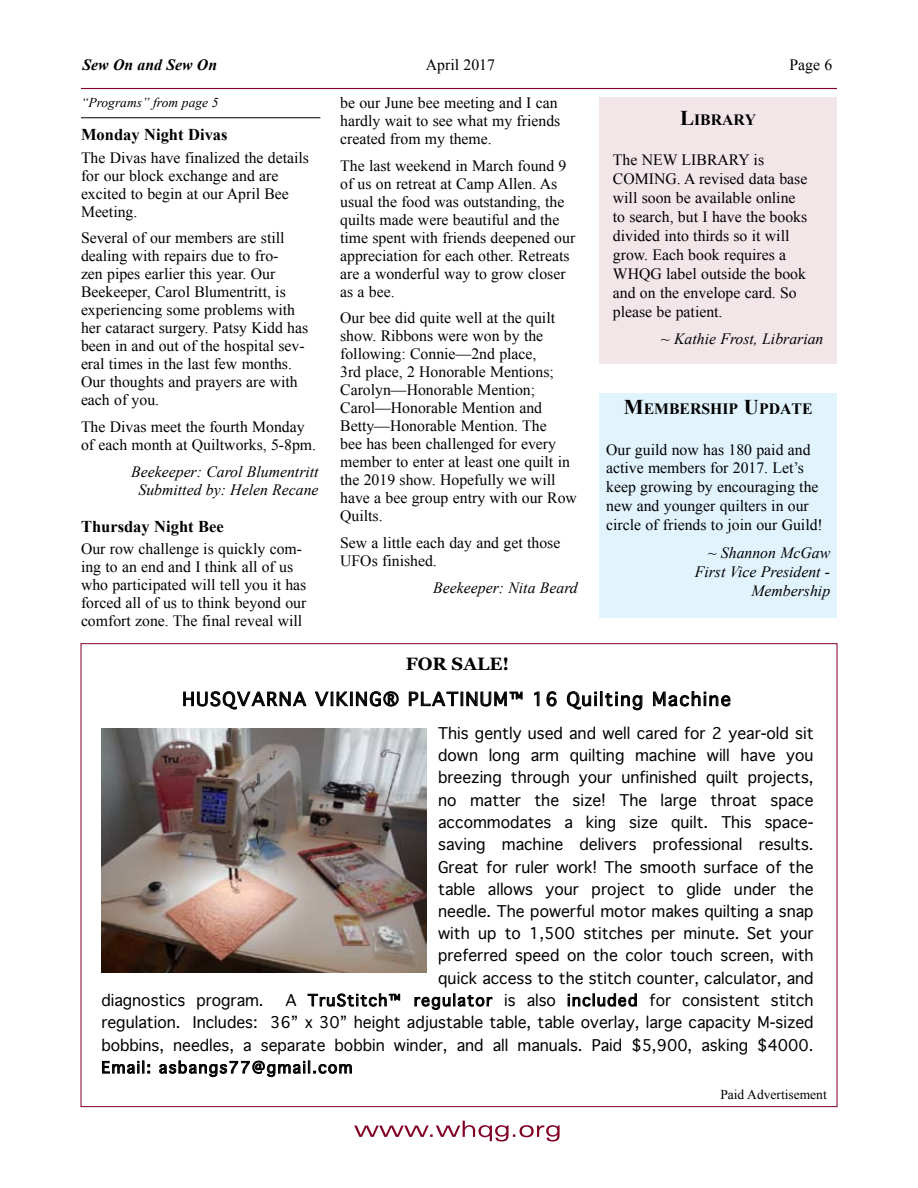
<style>
.page{position:relative;width:918px;height:1188px;background:#fff}
.page>*{position:absolute;margin:0;border:0;box-sizing:border-box;transform-origin:0 0}
.t1{font:18px "Geneva";letter-spacing:.085em;color:#000}
.t2{font:700 18px "Georgia";letter-spacing:.005em;color:#000}
.t3{font:700 16.5px "Times New Roman";color:#000}
.t4{font:15.75px/18px "Times New Roman";color:#000}
.t5{font:italic 15.75px/18.9px "Times New Roman";color:#000;text-align:center}
.t6{font:700 15.75px "Times New Roman";color:#000}
.t7{font:italic 700 15.75px "Times New Roman";color:#000}
.t8{font:15.45px/22.2px "Geneva";color:#000;text-align:justify}
.t9{font:italic 13.5px "Times New Roman";color:#000}
.t10{font:13.5px "Times New Roman";color:#000}
.s1{font-size:21px}
</style>
<div class="page">
<hr style="left:81px;top:88px;width:756px;height:1px;background:#820024">
<svg style="left:354px;top:1121px;width:206px;height:21px"></svg>
<div style="left:599px;top:393px;width:238px;height:225px;background:#e1f3fd"></div>
<div style="left:599px;top:97px;width:238px;height:267px;background:#f3e6e9"></div>
<hr style="left:81px;top:117px;width:239px;height:1px;background:#000">
<svg style="left:183px;top:691px;width:124px;height:18px"></svg>
<svg style="left:315px;top:692px;width:33px;height:14px"></svg>
<div style="left:350px;top:692px;width:3px;height:14px;border:1px solid #000"></div>
<svg style="left:356px;top:691px;width:43px;height:16px"></svg>
<svg style="left:409px;top:692px;width:114px;height:14px"></svg>
<svg style="left:534px;top:692px;width:5px;height:14px"></svg>
<svg style="left:547px;top:691px;width:10px;height:15px"></svg>
<svg style="left:567px;top:691px;width:75px;height:19px"></svg>
<svg style="left:653px;top:691px;width:77px;height:15px"></svg>
<svg style="left:308px;top:993px;width:92px;height:14px"></svg>
<svg style="left:415px;top:994px;width:77px;height:16px"></svg>
<svg style="left:568px;top:993px;width:69px;height:14px"></svg>
<svg style="left:102px;top:1061px;width:48px;height:13px"></svg>
<svg style="left:159px;top:1061px;width:193px;height:16px"></svg>
<img style="left:102px;top:728px;width:324px;height:244px">
<p class="t7" style="left:82px;top:54px;width:136px">Sew On and Sew On</p>
<p class="t4" style="left:426px;top:55px;width:71px">April 2017</p>
<p class="t4" style="left:789px;top:55px;width:32px">Page</p>
<p class="t9" style="left:81px;top:93px;width:129px">“Programs” from page</p>
<p class="t3" style="left:81px;top:123px;width:148px">MONDAY NIGHT DIVAS</p>
<p class="t4" style="left:81px;top:148px;width:230px">The Divas have finalized the details for our block exchange and are excited to begin at our April Bee<br>Meeting.</p>
<p class="t4" style="left:81px;top:229px;width:229px">Several of our members are still dealing with repairs due to fro-<br>zen pipes earlier this year. Our<br>Beekeeper, Carol Blumentritt, is experiencing some problems with her cataract surgery. Patsy Kidd has been in and out of the hospital sev&shy;eral times in the last few months.<br>Our thoughts and prayers are with each of you.</p>
<p class="t4" style="left:81px;top:417px;width:237px">The Divas meet the fourth Monday of each month at Quiltworks, 5-8pm.</p>
<p class="t5" style="left:131px;top:462px;width:189px;line-height:18px">Beekeeper: Carol Blumentritt<br>Submitted by: Helen Recane</p>
<p class="t3" style="left:81px;top:515px;width:144px">THURSDAY NIGHT BEE</p>
<p class="t4" style="left:81px;top:540px;width:227px">Our row challenge is quickly com&shy;ing to an end and I think all of us who participated will tell you it has forced all of us to think beyond our comfort zone. The final reveal will</p>
<p class="t4" style="left:340px;top:94px;width:222px">be our June bee meeting and I can hardly wait to see what my friends created from my theme.</p>
<p class="t4" style="left:340px;top:156px;width:237px">The last weekend in March found 9 of us on retreat at Camp Allen. As usual the food was outstanding, the quilts made were beautiful and the time spent with friends deepened our appreciation for each other. Retreats are a wonderful way to grow closer as a bee.</p>
<p class="t4" style="left:340px;top:309px;width:238px">Our bee did quite well at the quilt show. Ribbons were won by the following: Connie—2nd place,<br>3rd place, 2 Honorable Mentions;<br>Carolyn—Honorable Mention;<br>Carol—Honorable Mention and<br>Betty—Honorable Mention. The<br>bee has been challenged for every member to enter at least one quilt in the 2019 show. Hopefully we will have a bee group entry with our Row<br>Quilts.</p>
<p class="t4" style="left:340px;top:534px;width:222px">Sew a little each day and get those<br>UFOs finished.</p>
<p class="t5" style="left:433px;top:578px;width:146px">Beekeeper: Nita Beard</p>
<p class="t6" style="left:680px;top:109px;width:78px"><span class="s1">L</span>IBRARY</p>
<p class="t4" style="left:613px;top:150px;width:196px;line-height:18.9px">The NEW LIBRARY is<br>COMING. A revised data base will soon be available online to search, but I have the books divided into thirds so it will grow. Each book requires a<br>WHQG label outside the book and on the envelope card. So please be patient.</p>
<p class="t5" style="left:661px;top:329px;width:164px">~ Kathie Frost, Librarian</p>
<p class="t6" style="left:624px;top:398px;width:190px"><span class="s1">M</span>EMBERSHIP <span class="s1">U</span>PDATE</p>
<p class="t4" style="left:606px;top:440px;width:218px;line-height:18.9px">Our guild now has 180 paid and active members for 2017. Let’s keep growing by encouraging the new and younger quilters in our circle of friends to join our Guild!</p>
<p class="t5" style="left:695px;top:543px;width:137px;text-align:right">~ Shannon McGaw<br>First Vice President -<br>Membership</p>
<p class="t2" style="left:406px;top:650px;width:105px">FOR SALE!</p>
<p class="t1" style="left:182px;top:689px;width:550px">HUSQVARNA VIKING¨ PLATINUMª 16 Quilting Machine</p>
<p class="t8" style="left:438px;top:722px;width:377px">This gently used and well cared for 2 year-old sit down long arm quilting machine will have you breezing through your unfinished quilt projects, no matter the size! The large throat space accommodates a king size quilt. This space&shy;saving machine delivers professional results.<br>Great for ruler work! The smooth surface of the table allows your project to glide under the needle. The powerful motor makes quilting a snap with up to 1,500 stitches per minute. Set your preferred speed on the color touch screen, with quick access to the stitch counter, calculator, and</p>
<p class="t8" style="left:101px;top:990px;width:164px">diagnostics program.</p>
<p class="t8" style="left:101px;top:989px;width:714px;text-indent:184px">A TruStitchª regulator is also included for consistent stitch regulation. Includes: 36Ó x 30Ó height adjustable table, table overlay, large capacity M-sized bobbins, needles, a separate bobbin winder, and all manuals. Paid $5,900, asking $4000.<br>Email: asbangs77@gmail.com</p>
<p class="t10" style="left:720px;top:1085px;width:108px">Paid Advertisement</p>
</div>
